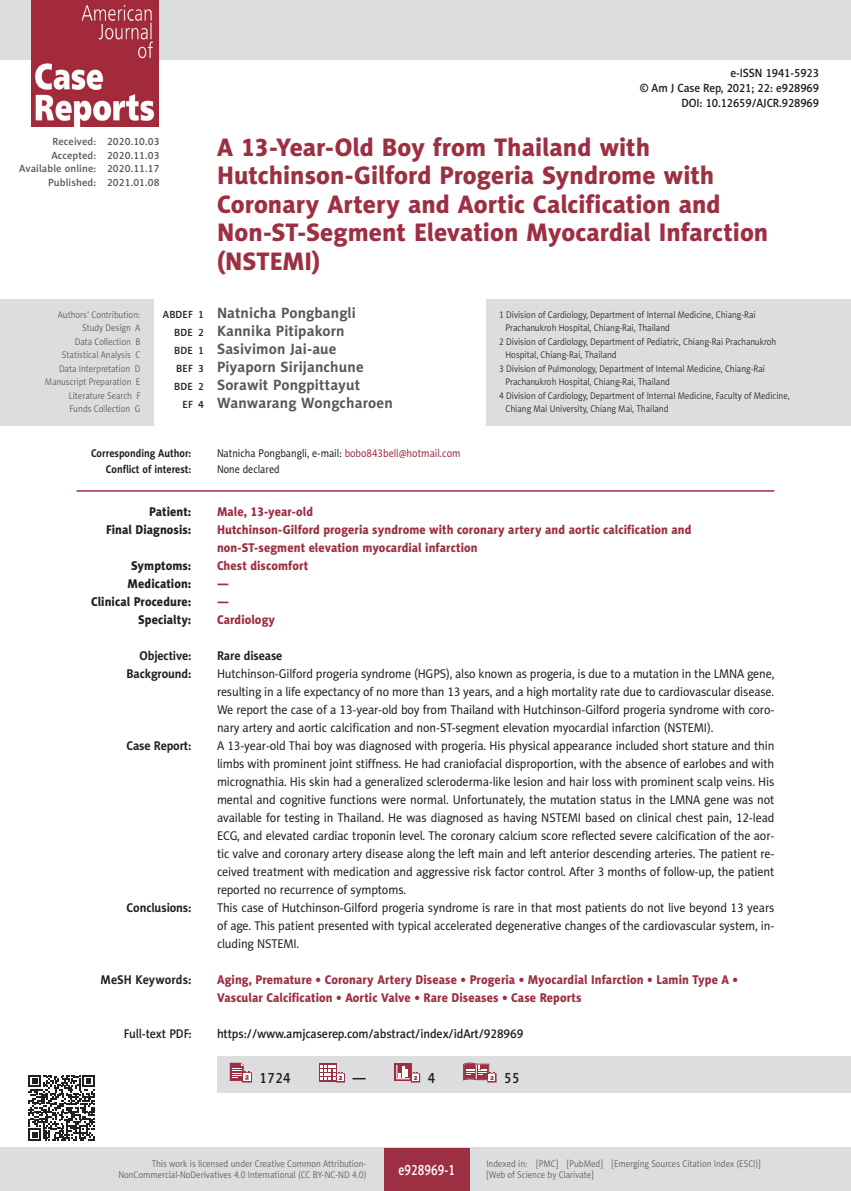
<style>
.page{position:relative;width:851px;height:1191px;background:#fff}
.page>*{position:absolute;margin:0;border:0;box-sizing:border-box;transform-origin:0 0}
.AJCR_Tytul{font:25.5px/28.5px "Naomi Sans EFN Heavy";color:#9d2f42}
.AJCR_Autorzy{font:700 15px "Naomi Sans EFN";letter-spacing:.01em;color:#57585a}
.AJCR_e-PAGINA{font:15px "Naomi Sans EFN Medium";color:#fff;scale:.8 1}
.AJCR_dane{font:15px "Naomi Sans EFN Medium";letter-spacing:.03em;color:#231f20;scale:.9 1}
.AJCR_Summary_body{font:12.75px/18px "Naomi Sans EFN";letter-spacing:-.01em;color:#231f20;text-align:justify;scale:.95 1}
.AJCR_keywords{font:12.75px/18px "Naomi Sans EFN Heavy";letter-spacing:.005em;color:#9d2f42;scale:.95 1}
.AJCR_keywords-2{font:12.75px "Naomi Sans EFN Heavy";letter-spacing:.005em;color:#231f20;scale:.95 1}
.AJCR_full_text_pdf{font:12.75px "Naomi Sans EFN Medium";letter-spacing:-.01em;color:#231f20;scale:.95 1}
.AJCR_Summary_body-2{font:700 12.75px "Naomi Sans EFN";letter-spacing:-.01em;color:#231f20;scale:.95 1}
.AJCR_keywords-3{font:700 12.75px "Naomi Sans EFN";letter-spacing:.005em;color:#231f20;scale:.95 1}
.AJCR_full_text_pdf-2{font:12px "Naomi Sans EFN Medium";letter-spacing:-.01em;color:#231f20;scale:.95 1}
.AJCR_Adres{font:11.25px "Naomi Sans EFN";color:#231f20;scale:.9 1}
.AJCR_Adres-2{font:700 11.25px "Naomi Sans EFN";color:#231f20;scale:.9 1}
.t1{font:10.5px "Naomi Sans EFN Medium";letter-spacing:.01em;color:#57585a}
.AJCR_Afiliacja{font:9.75px/13.5px "Naomi Sans EFN Light";color:#231f20;scale:.9 1}
.t2{font:9.75px/11.2px "Naomi Sans EFN Light";color:#57585a;scale:.9 1}
.s1{font-family:"Naomi Sans EFN Medium";font-weight:400;font-size:10.5px;color:#231f20}
.s2{color:#9d2f42}
</style>
<div class="page">
<div style="left:217px;top:1056px;width:633px;height:36px;background:#dcdddf"></div>
<svg style="left:230px;top:1062px;width:22px;height:20px"></svg>
<div style="left:319px;top:1063px;width:17px;height:18px;background:#9d2f42"></div>
<svg style="left:320px;top:1064px;width:25px;height:18px"></svg>
<div style="left:394px;top:1063px;width:18px;height:18px;background:#9d2f42"></div>
<svg style="left:396px;top:1065px;width:24px;height:17px"></svg>
<svg style="left:463px;top:1062px;width:33px;height:20px"></svg>
<hr style="left:77px;top:490px;width:697px;height:2px;background:#9d2f42">
<div style="left:0;top:300px;width:153px;height:126px;background:#dcdddf"></div>
<div style="left:486px;top:300px;width:364px;height:126px;background:#dcdddf"></div>
<svg style="left:28px;top:1075px;width:67px;height:66px"></svg>
<div style="left:0;top:0;width:850px;height:60px;background:#dcdddf"></div>
<img style="left:32px;top:0;width:127px;height:127px">
<div style="left:0;top:1148px;width:850px;height:43px;background:#dcdddf"></div>
<div style="left:384px;top:1147px;width:85px;height:43px;background:#9d2f42"></div>
<p class="AJCR_full_text_pdf-2" style="left:730px;top:66px;width:95px">e-ISSN 1941-5923</p>
<p class="AJCR_full_text_pdf-2" style="left:639px;top:81px;width:190px">© Am J Case Rep, 2021; 22: e928969</p>
<p class="AJCR_full_text_pdf-2" style="left:681px;top:96px;width:146px">DOI: 10.12659/AJCR.928969</p>
<p class="AJCR_Tytul" style="left:217px;top:132px;width:552px">A 13-Year-Old Boy from Thailand with Hutchinson-Gilford Progeria Syndrome with Coronary Artery and Aortic Calcification and Non-ST-Segment Elevation Myocardial Infarction (NSTEMI)</p>
<p class="AJCR_Autorzy" style="left:163px;top:304px;width:194px"><span class="s1">ABDEF 1</span> Natnicha Pongbangli</p>
<p class="AJCR_Autorzy" style="left:174px;top:322px;width:172px"><span class="s1">BDE 2</span> Kannika Pitipakorn</p>
<p class="AJCR_Autorzy" style="left:174px;top:340px;width:164px"><span class="s1">BDE 1</span> Sasivimon Jai-aue</p>
<p class="AJCR_Autorzy" style="left:176px;top:358px;width:189px"><span class="s1">BEF 3</span> Piyaporn Sirijanchune</p>
<p class="AJCR_Autorzy" style="left:174px;top:376px;width:187px"><span class="s1">BDE 2</span> Sorawit Pongpittayut</p>
<p class="AJCR_Autorzy" style="left:182px;top:394px;width:212px"><span class="s1">EF 4</span> Wanwarang Wongcharoen</p>
<p class="AJCR_Adres-2" style="left:91px;top:447px;width:113px">Corresponding Author:</p>
<p class="AJCR_Adres" style="left:217px;top:447px;width:272px">Natnicha Pongbangli, e-mail: <span class="s2">bobo843bell@hotmail.com</span></p>
<p class="AJCR_Adres-2" style="left:106px;top:463px;width:97px">Conflict of interest:</p>
<p class="AJCR_Adres" style="left:217px;top:463px;width:71px">None declared</p>
<p class="AJCR_keywords-2" style="left:149px;top:504px;width:46px">Patient:</p>
<p class="AJCR_keywords" style="left:217px;top:502px;width:103px">Male, 13-year-old</p>
<p class="AJCR_keywords-2" style="left:106px;top:522px;width:91px">Final Diagnosis:</p>
<p class="AJCR_keywords" style="left:217px;top:520px;width:501px">Hutchinson-Gilford progeria syndrome with coronary artery and aortic calcification and non-ST-segment elevation myocardial infarction</p>
<p class="AJCR_keywords-2" style="left:131px;top:558px;width:65px">Symptoms:</p>
<p class="AJCR_keywords" style="left:217px;top:556px;width:98px">Chest discomfort</p>
<p class="AJCR_keywords-2" style="left:128px;top:576px;width:69px">Medication:</p>
<p class="AJCR_keywords" style="left:217px;top:574px;width:14px">—</p>
<p class="AJCR_keywords-2" style="left:91px;top:594px;width:107px">Clinical Procedure:</p>
<p class="AJCR_keywords" style="left:217px;top:592px;width:14px">—</p>
<p class="AJCR_keywords-2" style="left:138px;top:612px;width:58px">Specialty:</p>
<p class="AJCR_keywords" style="left:217px;top:610px;width:63px">Cardiology</p>
<p class="AJCR_Summary_body-2" style="left:139px;top:648px;width:56px">Objective:</p>
<p class="AJCR_Summary_body-2" style="left:217px;top:648px;width:70px">Rare disease</p>
<p class="AJCR_Summary_body-2" style="left:126px;top:666px;width:70px">Background:</p>
<p class="AJCR_Summary_body" style="left:217px;top:665px;width:588px">Hutchinson-Gilford progeria syndrome (HGPS), also known as progeria, is due to a mutation in the LMNA gene, resulting in a life expectancy of no more than 13 years, and a high mortality rate due to cardiovascular disease.<br>We report the case of a 13-year-old boy from Thailand with Hutchinson-Gilford progeria syndrome with coro&shy;nary artery and aortic calcification and non-ST-segment elevation myocardial infarction (NSTEMI).</p>
<p class="AJCR_Summary_body-2" style="left:126px;top:738px;width:70px">Case Report:</p>
<p class="AJCR_Summary_body" style="left:217px;top:737px;width:588px">A 13-year-old Thai boy was diagnosed with progeria. His physical appearance included short stature and thin limbs with prominent joint stiffness. He had craniofacial disproportion, with the absence of earlobes and with micrognathia. His skin had a generalized scleroderma-like lesion and hair loss with prominent scalp veins. His mental and cognitive functions were normal. Unfortunately, the mutation status in the LMNA gene was not available for testing in Thailand. He was diagnosed as having NSTEMI based on clinical chest pain, 12-lead ECG, and elevated cardiac troponin level. The coronary calcium score reflected severe calcification of the aor&shy;tic valve and coronary artery disease along the left main and left anterior descending arteries. The patient re&shy;ceived treatment with medication and aggressive risk factor control. After 3 months of follow-up, the patient reported no recurrence of symptoms.</p>
<p class="AJCR_Summary_body-2" style="left:127px;top:900px;width:70px">Conclusions:</p>
<p class="AJCR_Summary_body" style="left:217px;top:899px;width:588px">This case of Hutchinson-Gilford progeria syndrome is rare in that most patients do not live beyond 13 years of age. This patient presented with typical accelerated degenerative changes of the cardiovascular system, in&shy;cluding NSTEMI.</p>
<p class="AJCR_keywords-3" style="left:100px;top:972px;width:97px">MeSH Keywords:</p>
<p class="AJCR_keywords" style="left:217px;top:970px;width:550px">Aging, Premature • Coronary Artery Disease • Progeria • Myocardial Infarction • Lamin Type A •<br>Vascular Calcification • Aortic Valve • Rare Diseases • Case Reports</p>
<p class="AJCR_full_text_pdf" style="left:124px;top:1026px;width:73px">Full-text PDF:</p>
<p class="AJCR_full_text_pdf" style="left:217px;top:1026px;width:324px">https://www.amjcaserep.com/abstract/index/idArt/928969</p>
<p class="t1" style="left:52px;top:136px;width:109px">Received: 2020.10.03</p>
<p class="t1" style="left:51px;top:149px;width:110px">Accepted: 2020.11.03</p>
<p class="t1" style="left:19px;top:163px;width:142px">Available online: 2020.11.17</p>
<p class="t1" style="left:48px;top:176px;width:113px">Published: 2021.01.08</p>
<p class="t2" style="left:58px;top:309px;width:93px">Authors’ Contribution:</p>
<p class="t2" style="left:82px;top:322px;width:66px">Study Design A</p>
<p class="t2" style="left:75px;top:336px;width:74px">Data Collection B</p>
<p class="t2" style="left:62px;top:349px;width:89px">Statistical Analysis C</p>
<p class="t2" style="left:59px;top:363px;width:92px">Data Interpretation D</p>
<p class="t2" style="left:45px;top:376px;width:107px">Manuscript Preparation E</p>
<p class="t2" style="left:69px;top:390px;width:81px">Literature Search F</p>
<p class="t2" style="left:69px;top:403px;width:80px">Funds Collection G</p>
<p class="AJCR_Afiliacja" style="left:505px;top:308px;width:279px;text-indent:-6px">1 Division of Cardiology, Department of Internal Medicine, Chiang-Rai<br>Prachanukroh Hospital, Chiang-Rai, Thailand</p>
<p class="AJCR_Afiliacja" style="left:505px;top:335px;width:302px;text-indent:-6px">2 Division of Cardiology, Department of Pediatric, Chiang-Rai Prachanukroh<br>Hospital, Chiang-Rai, Thailand</p>
<p class="AJCR_Afiliacja" style="left:505px;top:362px;width:290px;text-indent:-6px">3 Division of Pulmonology, Department of Internal Medicine, Chiang-Rai<br>Prachanukroh Hospital, Chiang-Rai, Thailand</p>
<p class="AJCR_Afiliacja" style="left:505px;top:389px;width:317px;text-indent:-6px">4 Division of Cardiology, Department of Internal Medicine, Faculty of Medicine,<br>Chiang Mai University, Chiang Mai, Thailand</p>
<p class="AJCR_dane" style="left:259px;top:1068px;width:36px">1724</p>
<p class="AJCR_dane" style="left:352px;top:1068px;width:16px">—</p>
<p class="AJCR_dane" style="left:427px;top:1068px;width:10px">4</p>
<p class="AJCR_dane" style="left:504px;top:1068px;width:19px">55</p>
<p class="t2" style="left:118px;top:1158px;width:277px;text-align:right">This work is licensed under Creative Common Attribution-<br>NonCommercial-NoDerivatives 4.0 International (CC BY-NC-ND 4.0)</p>
<p class="AJCR_e-PAGINA" style="left:398px;top:1160px;width:72px">e928969-1</p>
<p class="t2" style="left:486px;top:1158px;width:306px">Indexed in: [PMC] [PubMed] [Emerging Sources Citation Index (ESCI)] [Web of Science by Clarivate]</p>
</div>
